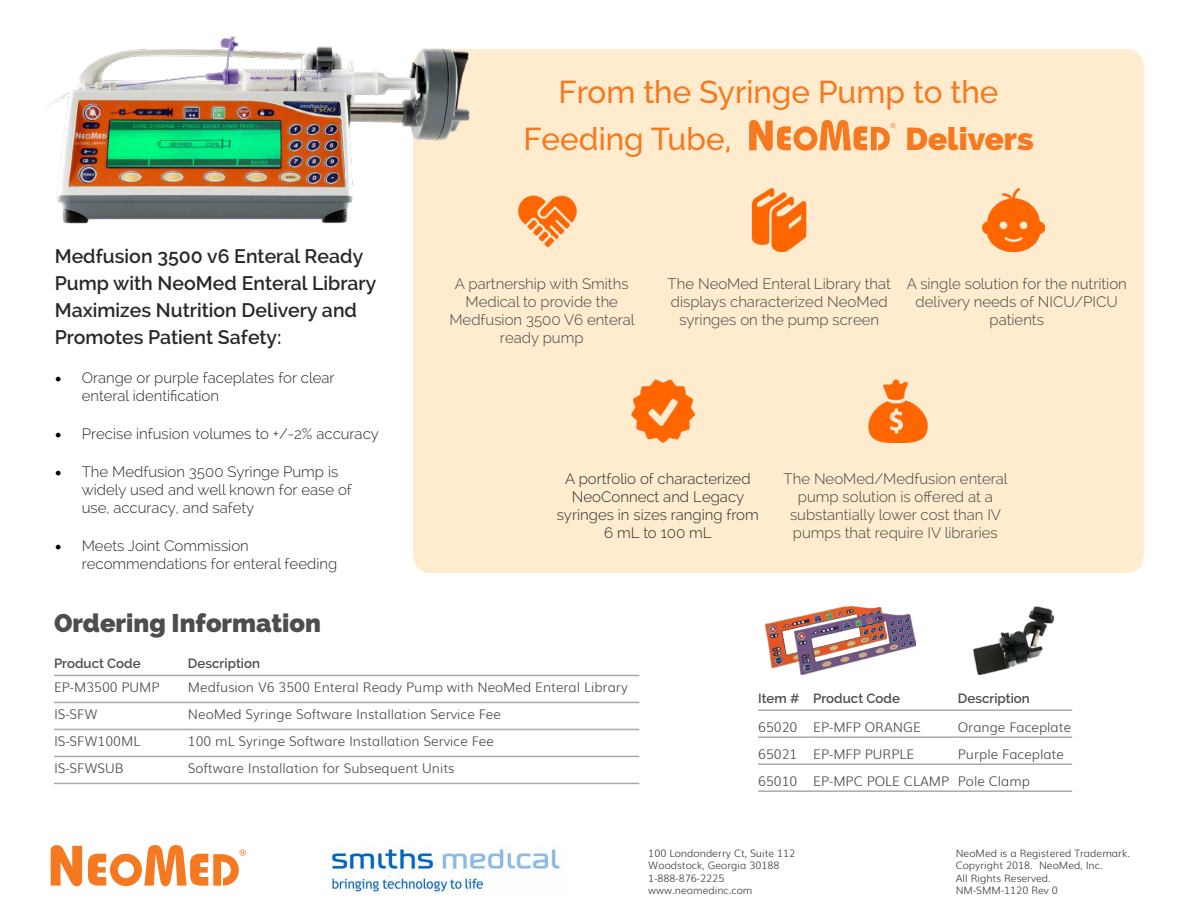
<style>
.page{position:relative;width:1188px;height:918px;background:#fff}
.page>*{position:absolute;margin:0;border:0;box-sizing:border-box;transform-origin:0 0}
.t1{font:500 31.5px/46.5px "Raleway";color:#f47920}
.t2{font:800 31.5px "Raleway";color:#f47920}
.t3{font:800 25.5px "Raleway";color:#4d4d4f}
.t4{font:600 19.5px/27px "Raleway";color:#292829}
.t5{font:300 15px/18px "Raleway";color:#414042;text-align:center}
.t6{font:300 15px/18px "Raleway";color:#292829}
.t7{font:300 13.35px/27px "Muli";color:#4d4d4f}
.t8{font:600 13.35px "Raleway";color:#4d4d4f}
.t9{font:300 10.2px/12.3px "Muli";color:#414042}
.s1{font-family:"Minion Pro";font-weight:400;font-size:18px;color:#000}
</style>
<div class="page">
<img style="left:329px;top:845px;width:233px;height:49px">
<svg style="left:51px;top:845px;width:31px;height:41px"></svg>
<svg style="left:88px;top:845px;width:158px;height:41px"></svg>
<div style="left:413px;top:49px;width:731px;height:524px;background:#ffebcd;border-radius:18px"></div>
<hr style="left:758px;top:709px;width:55px;height:2px;background:#a7a9ac">
<hr style="left:813px;top:709px;width:145px;height:2px;background:#a7a9ac">
<hr style="left:958px;top:709px;width:114px;height:2px;background:#a7a9ac">
<hr style="left:758px;top:736px;width:55px;height:2px;background:#a7a9ac">
<hr style="left:813px;top:736px;width:145px;height:2px;background:#a7a9ac">
<hr style="left:958px;top:736px;width:114px;height:2px;background:#a7a9ac">
<hr style="left:758px;top:763px;width:55px;height:2px;background:#a7a9ac">
<hr style="left:813px;top:763px;width:145px;height:2px;background:#a7a9ac">
<hr style="left:958px;top:763px;width:114px;height:2px;background:#a7a9ac">
<hr style="left:758px;top:790px;width:55px;height:2px;background:#a7a9ac">
<hr style="left:813px;top:790px;width:145px;height:2px;background:#a7a9ac">
<hr style="left:958px;top:790px;width:114px;height:2px;background:#a7a9ac">
<hr style="left:54px;top:675px;width:134px;height:1px;background:#a7a9ac">
<hr style="left:188px;top:675px;width:451px;height:1px;background:#a7a9ac">
<hr style="left:54px;top:783px;width:134px;height:1px;background:#a7a9ac">
<hr style="left:188px;top:783px;width:451px;height:1px;background:#a7a9ac">
<hr style="left:54px;top:702px;width:134px;height:1px;background:#a7a9ac">
<hr style="left:188px;top:702px;width:451px;height:1px;background:#a7a9ac">
<hr style="left:54px;top:729px;width:134px;height:1px;background:#a7a9ac">
<hr style="left:188px;top:729px;width:451px;height:1px;background:#a7a9ac">
<hr style="left:54px;top:756px;width:134px;height:1px;background:#a7a9ac">
<hr style="left:188px;top:756px;width:451px;height:1px;background:#a7a9ac">
<img style="left:765px;top:607px;width:121px;height:61px">
<img style="left:794px;top:614px;width:122px;height:61px">
<img style="left:973px;top:607px;width:81px;height:68px">
<img style="left:48px;top:36px;width:422px;height:188px">
<img style="left:518px;top:195px;width:59px;height:53px">
<img style="left:751px;top:189px;width:56px;height:63px">
<img style="left:982px;top:189px;width:63px;height:63px">
<img style="left:632px;top:379px;width:62px;height:63px">
<img style="left:868px;top:379px;width:60px;height:63px">
<svg style="left:749px;top:120px;width:146px;height:31px"></svg>
<h3 class="t4" style="left:55px;top:243px;width:323px">Medfusion 3500 v6 Enteral Ready<br>Pump with NeoMed Enteral Library<br>Maximizes Nutrition Delivery and<br>Promotes Patient Safety:</h3>
<p class="t6" style="left:82px;top:368px;width:255px;text-indent:-27px"><span class="s1">•</span> Orange or purple faceplates for clear enteral identification</p>
<p class="t6" style="left:55px;top:425px;width:326px"><span class="s1">•</span> Precise infusion volumes to +/-2% accuracy</p>
<p class="t6" style="left:82px;top:463px;width:272px;text-indent:-27px"><span class="s1">•</span> The Medfusion 3500 Syringe Pump is widely used and well known for ease of use, accuracy, and safety</p>
<p class="t6" style="left:82px;top:537px;width:257px;text-indent:-27px"><span class="s1">•</span> Meets Joint Commission recommendations for enteral feeding</p>
<h2 class="t3" style="left:54px;top:609px;width:269px">Ordering Information</h2>
<h1 class="t1" style="left:523px;top:69px;width:477px;text-indent:35px">From the Syringe Pump to the<br>Feeding Tube,</h1>
<h1 class="t2" style="left:905px;top:120px;width:130px">Delivers</h1>
<p class="t5" style="left:449px;top:275px;width:187px">A partnership with Smiths<br>Medical to provide the<br>Medfusion 3500 V6 enteral ready pump</p>
<p class="t5" style="left:668px;top:275px;width:225px">The NeoMed Enteral Library that displays characterized NeoMed syringes on the pump screen</p>
<p class="t5" style="left:907px;top:275px;width:222px">A single solution for the nutrition delivery needs of NICU/PICU patients</p>
<p class="t6" style="left:557px;top:469px;width:203px;text-align:center">A portfolio of characterized<br>NeoConnect and Legacy syringes in sizes ranging from<br>6 mL to 100 mL</p>
<p class="t5" style="left:784px;top:469px;width:226px">The NeoMed/Medfusion enteral pump solution is offered at a substantially lower cost than IV pumps that require IV libraries</p>
<p class="t8" style="left:54px;top:655px;width:88px">Product Code</p>
<p class="t8" style="left:188px;top:655px;width:74px">Description</p>
<p class="t7" style="left:54px;top:673px;width:107px">EP-M3500 PUMP</p>
<p class="t7" style="left:188px;top:673px;width:441px">Medfusion V6 3500 Enteral Ready Pump with NeoMed Enteral Library</p>
<p class="t7" style="left:54px;top:700px;width:45px">IS-SFW</p>
<p class="t7" style="left:188px;top:700px;width:314px">NeoMed Syringe Software Installation Service Fee</p>
<p class="t7" style="left:54px;top:727px;width:88px">IS-SFW100ML</p>
<p class="t7" style="left:188px;top:727px;width:307px">100 mL Syringe Software Installation Service Fee</p>
<p class="t7" style="left:54px;top:754px;width:71px">IS-SFWSUB</p>
<p class="t7" style="left:188px;top:754px;width:268px">Software Installation for Subsequent Units</p>
<p class="t8" style="left:758px;top:690px;width:143px">Item # Product Code</p>
<p class="t8" style="left:958px;top:690px;width:74px">Description</p>
<p class="t7" style="left:758px;top:712px;width:164px">65020 EP-MFP ORANGE</p>
<p class="t7" style="left:958px;top:712px;width:115px">Orange Faceplate</p>
<p class="t7" style="left:758px;top:739px;width:158px">65021 EP-MFP PURPLE</p>
<p class="t7" style="left:758px;top:739px;width:307px;text-indent:200px">Purple Faceplate<br>65010 EP-MPC POLE CLAMP Pole Clamp</p>
<p class="t9" style="left:648px;top:847px;width:149px">100 Londonderry Ct, Suite 112<br>Woodstock, Georgia 30188<br>1-888-876-2225 www.neomedinc.com</p>
<p class="t9" style="left:956px;top:847px;width:176px">NeoMed is a Registered Trademark.<br>Copyright 2018. NeoMed, Inc.<br>All Rights Reserved.<br>NM-SMM-1120 Rev 0</p>
</div>
